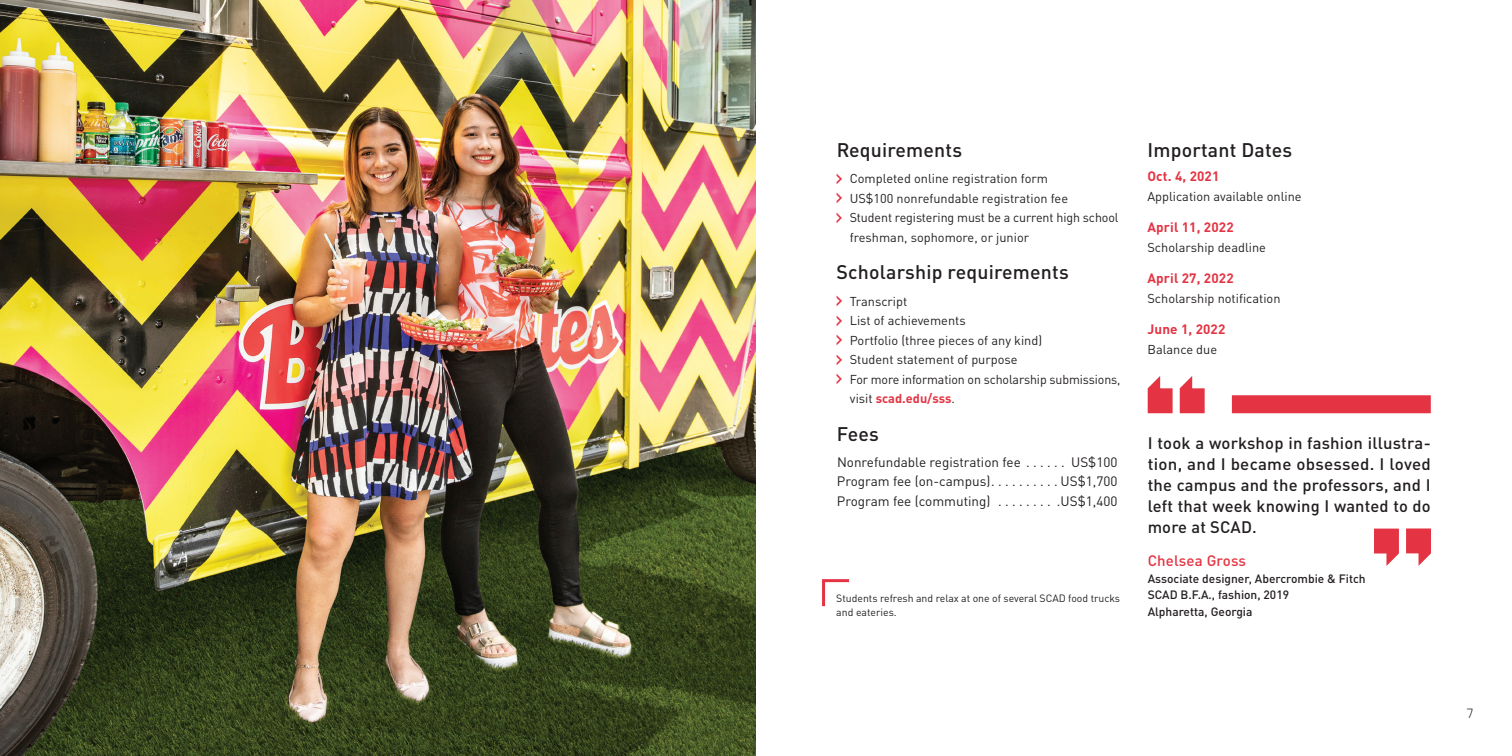
<style>
.page{position:relative;width:1512px;height:756px;background:#fff}
.page>*{position:absolute;margin:0;border:0;box-sizing:border-box;transform-origin:0 0}
.t1{font:500 19.5px "DIN Pro";letter-spacing:.01em;color:#231f20}
.t2{font:500 16.5px/21px "DIN Pro";letter-spacing:.01em;color:#231f20;text-align:justify}
.t3{font:500 15px "DIN Pro";letter-spacing:.01em;color:#e43443}
.t4{font:13.5px "DIN Pro";color:#231f20}
.t5{font:700 13.5px "DIN Pro";letter-spacing:.01em;color:#e43443}
.t6{font:12.75px "DIN Pro";color:#231f20}
.t7{font:700 12.75px "DIN Pro";color:#e43443}
.t8{font:500 12px/16.5px "DIN Pro";color:#231f20}
.t9{font:700 12px "Variable";color:#231f20}
.t10{font:10.5px/13.5px "DIN Pro";color:#231f20}
.s1{font-size:25.5px;color:#e43443}
.s2{font-weight:400;color:#231f20}
</style>
<div class="page">
<div style="left:1232px;top:395px;width:199px;height:18px;background:#e43443"></div>
<svg style="left:1180px;top:376px;width:25px;height:37px"></svg>
<svg style="left:1148px;top:376px;width:25px;height:37px"></svg>
<svg style="left:1374px;top:529px;width:25px;height:37px"></svg>
<svg style="left:1406px;top:528px;width:25px;height:38px"></svg>
<svg style="left:822px;top:579px;width:28px;height:28px"></svg>
<img style="left:0;top:0;width:756px;height:756px">
<h1 class="t1" style="left:837px;top:134px;width:127px">Requirements</h1>
<p class="t6" style="left:835px;top:169px;width:215px"><span class="s1">›</span> Completed online registration form</p>
<p class="t6" style="left:835px;top:188px;width:235px"><span class="s1">›</span> US$100 nonrefundable registration fee</p>
<p class="t6" style="left:835px;top:208px;width:285px"><span class="s1">›</span> Student registering must be a current high school</p>
<p class="t6" style="left:850px;top:227px;width:181px">freshman, sophomore, or junior</p>
<h1 class="t1" style="left:837px;top:256px;width:234px">Scholarship requirements</h1>
<p class="t6" style="left:835px;top:291px;width:74px"><span class="s1">›</span> Transcript</p>
<p class="t6" style="left:835px;top:310px;width:132px"><span class="s1">›</span> List of achievements</p>
<p class="t6" style="left:835px;top:330px;width:209px"><span class="s1">›</span> Portfolio (three pieces of any kind)</p>
<p class="t6" style="left:835px;top:349px;width:184px"><span class="s1">›</span> Student statement of purpose</p>
<p class="t6" style="left:835px;top:369px;width:287px"><span class="s1">›</span> For more information on scholarship submissions,</p>
<p class="t7" style="left:850px;top:388px;width:106px"><span class="s2">visit</span> scad.edu/sss<span class="s2">.</span></p>
<h1 class="t1" style="left:837px;top:418px;width:44px">Fees</h1>
<p class="t4" style="left:837px;top:451px;width:191px">Nonrefundable registration fee.......</p>
<p class="t4" style="left:1071px;top:451px;width:48px">US$100</p>
<p class="t4" style="left:837px;top:471px;width:158px">Program fee (on-campus)..........</p>
<p class="t4" style="left:1061px;top:471px;width:58px">US$1,700</p>
<p class="t4" style="left:837px;top:490px;width:163px">Program fee (commuting) .........</p>
<p class="t4" style="left:1057px;top:490px;width:62px">.US$1,400</p>
<p class="t10" style="left:836px;top:591px;width:285px">Students refresh and relax at one of several SCAD food trucks and eateries.</p>
<h1 class="t1" style="left:1148px;top:134px;width:146px">Important Dates</h1>
<p class="t5" style="left:1148px;top:165px;width:73px">Oct. 4, 2021</p>
<p class="t6" style="left:1148px;top:186px;width:156px">Application available online</p>
<p class="t5" style="left:1148px;top:216px;width:88px">April 11, 2022</p>
<p class="t6" style="left:1148px;top:237px;width:120px">Scholarship deadline</p>
<p class="t5" style="left:1148px;top:267px;width:88px">April 27, 2022</p>
<p class="t6" style="left:1148px;top:288px;width:135px">Scholarship notification</p>
<p class="t5" style="left:1148px;top:318px;width:79px">June 1, 2022</p>
<p class="t6" style="left:1148px;top:339px;width:71px">Balance due</p>
<p class="t2" style="left:1148px;top:431px;width:285px">I took a workshop in fashion illustra&shy;tion, and I became obsessed. I loved the campus and the professors, and I left that week knowing I wanted to do more at SCAD.</p>
<p class="t3" style="left:1148px;top:549px;width:100px">Chelsea Gross</p>
<p class="t8" style="left:1148px;top:569px;width:220px">Associate designer, Abercrombie &amp; Fitch<br>SCAD B.F.A., fashion, 2019<br>Alpharetta, Georgia</p>
<p class="t9" style="left:1467px;top:703px;width:8px">7</p>
</div>
